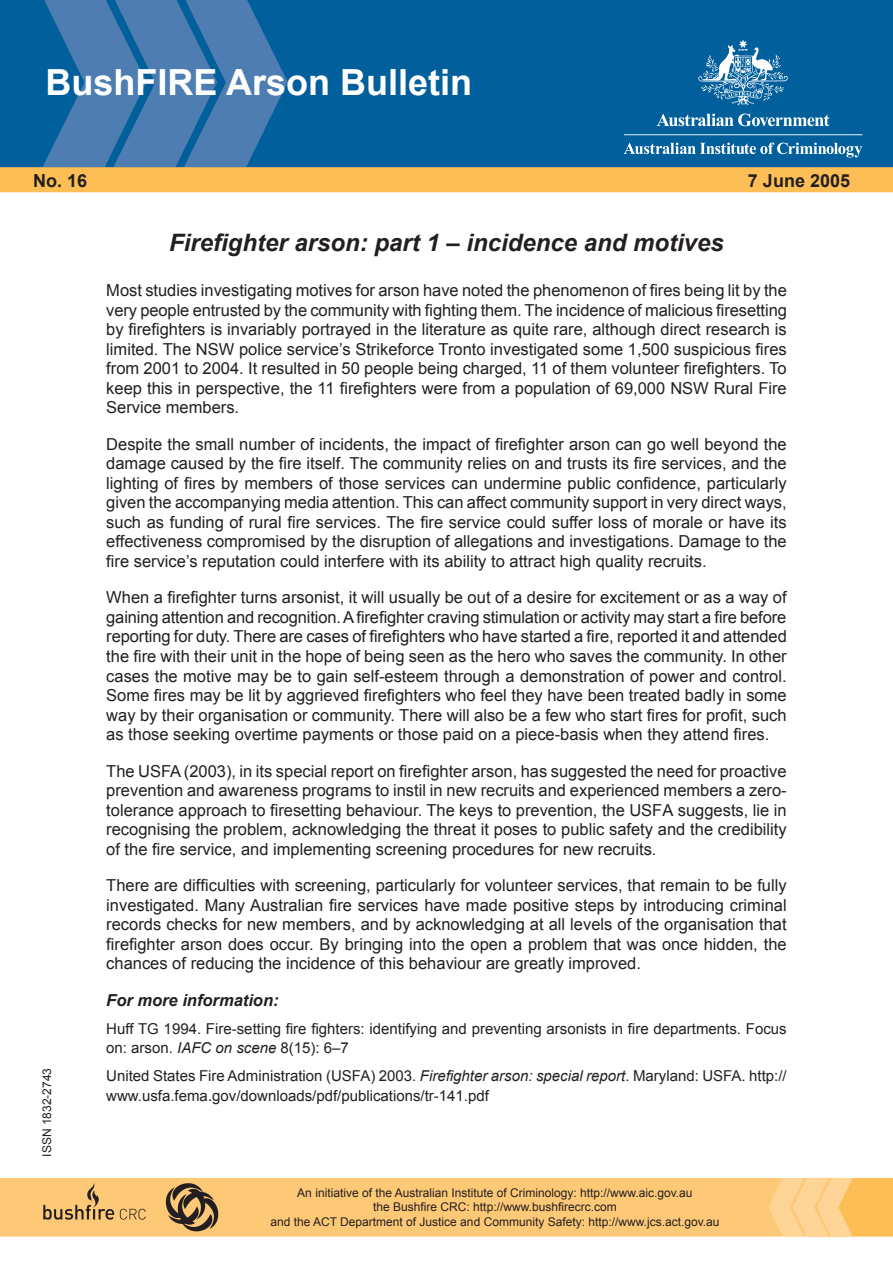
<style>
.page{position:relative;width:893px;height:1263px;background:#fff}
.page>*{position:absolute;margin:0;border:0;box-sizing:border-box;transform-origin:0 0}
.t1{font:700 36px "Arial";color:#fff}
.t2{font:italic 700 24px "Arial";color:#231f20}
.t3{font:700 18px "Arial";color:#231f20}
.t4{font:16.5px/19.5px "Arial";color:#231f20;text-align:justify}
.t5{font:italic 700 16.5px "Arial";color:#231f20}
.t6{font:15px/19.5px "Arial";color:#231f20}
.t7{font:12px/14.4px "Arial";color:#231f20;text-align:center}
.s1{font-style:inherit}
.s2{font-style:italic}
</style>
<div class="page">
<svg style="left:0;top:0;width:893px;height:192px;background:#357499"></svg>
<div style="left:0;top:1178px;width:768px;height:58px;background:#fec977"></div>
<svg style="left:768px;top:1178px;width:125px;height:58px;background:#fdca7a"></svg>
<img style="left:164px;top:1184px;width:56px;height:49px">
<img style="left:26px;top:1178px;width:136px;height:58px">
<h1 class="t1" style="left:46px;top:59px;width:428px">BushFIRE Arson Bulletin</h1>
<p class="t3" style="left:33px;top:168px;width:56px">No. 16</p>
<p class="t3" style="left:748px;top:169px;width:104px">7 June 2005</p>
<p class="t7" style="left:40px;top:1157px;width:90px;rotate:-90deg">ISSN 1832-2743</p>
<h2 class="t2" style="left:169px;top:227px;width:556px">Firefighter arson: part 1 – incidence and motives</h2>
<p class="t4" style="left:106px;top:281px;width:682px">Most studies investigating motives for arson have noted the phenomenon of fires being lit by the very people entrusted by the community with fighting them. The incidence of malicious firesetting by firefighters is invariably portrayed in the literature as quite rare, although direct research is limited. The NSW police service’s Strikeforce Tronto investigated some 1,500 suspicious fires from 2001 to 2004. It resulted in 50 people being charged, 11 of them volunteer firefighters. To keep this in perspective, the 11 firefighters were from a population of 69,000 NSW Rural Fire Service members.</p>
<p class="t4" style="left:106px;top:434px;width:682px">Despite the small number of incidents, the impact of firefighter arson can go well beyond the damage caused by the fire itself. The community relies on and trusts its fire services, and the lighting of fires by members of those services can undermine public confidence, particularly given the accompanying media attention. This can affect community support in very direct ways, such as funding of rural fire services. The fire service could suffer loss of morale or have its effectiveness compromised by the disruption of allegations and investigations. Damage to the fire service’s reputation could interfere with its ability to attract high quality recruits.</p>
<p class="t4" style="left:106px;top:588px;width:682px">When a firefighter turns arsonist, it will usually be out of a desire for excitement or as a way of gaining attention and recognition. A firefighter craving stimulation or activity may start a fire before reporting for duty. There are cases of firefighters who have started a fire, reported it and attended the fire with their unit in the hope of being seen as the hero who saves the community. In other cases the motive may be to gain self-esteem through a demonstration of power and control.<br>Some fires may be lit by aggrieved firefighters who feel they have been treated badly in some way by their organisation or community. There will also be a few who start fires for profit, such as those seeking overtime payments or those paid on a piece-basis when they attend fires.</p>
<p class="t4" style="left:106px;top:761px;width:682px">The USFA (2003), in its special report on firefighter arson, has suggested the need for proactive prevention and awareness programs to instil in new recruits and experienced members a zero&shy;tolerance approach to firesetting behaviour. The keys to prevention, the USF<span class="s1">A</span> suggests, lie in recognising the problem, acknowledging the threat it poses to public safety and the credibility of the fire service, and implementing screening procedures for new recruits.</p>
<p class="t4" style="left:106px;top:876px;width:682px">There are difficulties with screening, particularly for volunteer services, that remain to be fully investigated. Many Australian fire services have made positive steps by introducing criminal records checks for new members, and by acknowledging at all levels of the organisation that firefighter arson does occur. By bringing into the open a problem that was once hidden, the chances of reducing the incidence of this behaviour are greatly improved.</p>
<p class="t5" style="left:106px;top:989px;width:174px">For more information:</p>
<p class="t6" style="left:106px;top:1019px;width:682px">Huff TG 1994. Fire-setting fire fighters: identifying and preventing arsonists in fire departments. Focus on: arson. <span class="s2">IAFC on scene</span> 8(15): 6–7</p>
<p class="t6" style="left:106px;top:1066px;width:682px">United States Fire Administration (USFA) 2003. <span class="s2">Firefighter arson: special report</span>. Maryland: USFA. http:// www.usfa.fema.gov/downloads/pdf/publications/tr-141.pdf</p>
<p class="t7" style="left:270px;top:1185px;width:451px">An initiative of the Australian Institute of Criminology: http://www.aic.gov.au<br>the Bushfire CRC: http://www.bushfirecrc.com<br>and the ACT Department of Justice and Community Safety: http://www.jcs.act.gov.au</p>
</div>
